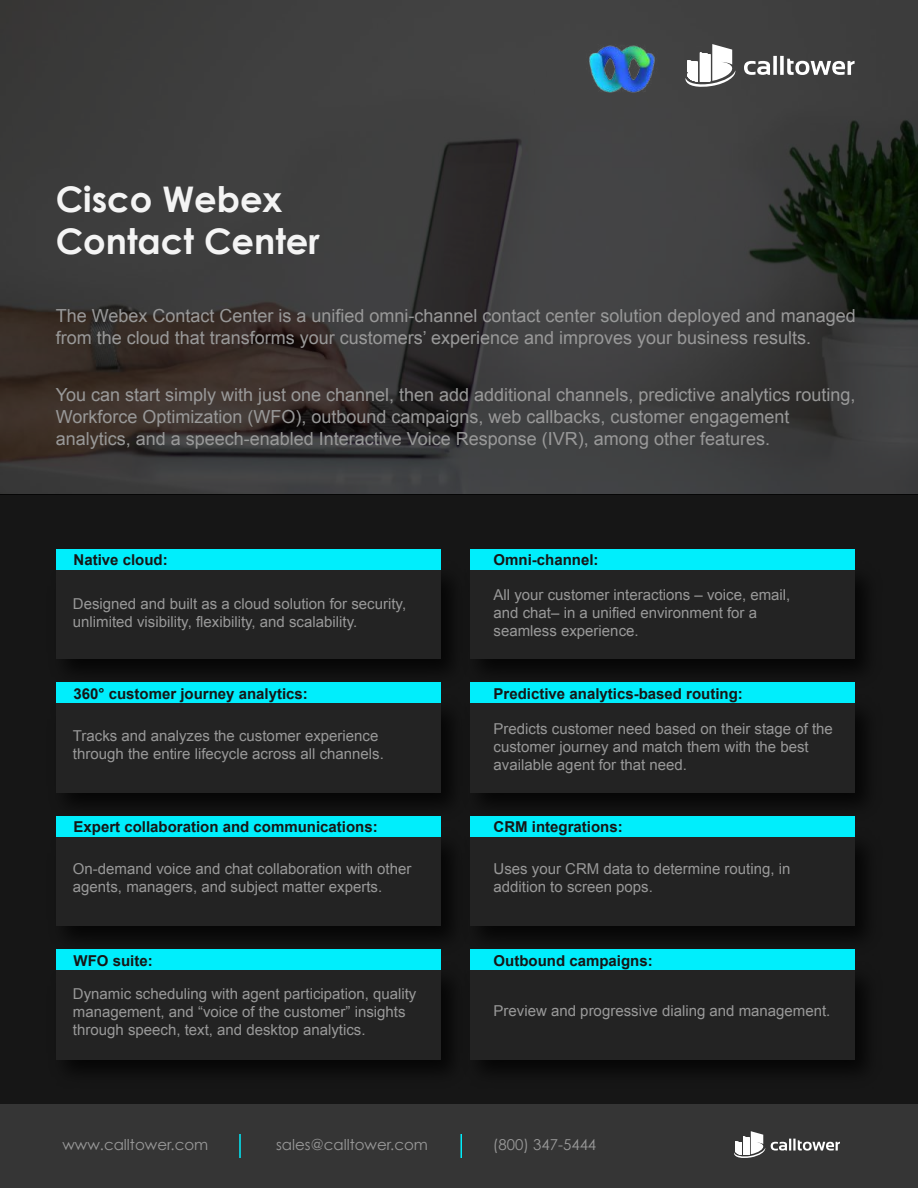
<style>
.page{position:relative;width:918px;height:1188px;background:#161616}
.page>*{position:absolute;margin:0;border:0;box-sizing:border-box;transform-origin:0 0}
.t1{font:700 35.25px/42.5px "Century Gothic";color:#f4f4f4}
.t2{font:18px/21.6px "Arial";color:#999}
.t3{font:15px/18px "Arial";color:#999}
.t4{font:700 15px "Arial";color:#161616}
.t5{font:15px "Century Gothic";color:#999}
</style>
<div class="page">
<div style="left:0;top:1104px;width:918px;height:84px;background:#353535"></div>
<svg style="left:734px;top:1131px;width:106px;height:27px"></svg>
<hr style="left:239px;top:1134px;width:2px;height:24px;background:#00edfb">
<hr style="left:460px;top:1134px;width:2px;height:24px;background:#00edfb">
<div style="left:68px;top:557px;width:381px;height:133px;background:#0d0d0d"></div>
<div style="left:56px;top:570px;width:384px;height:89px;background:#232323"></div>
<div style="left:482px;top:557px;width:381px;height:133px;background:#0d0d0d"></div>
<div style="left:470px;top:570px;width:384px;height:89px;background:#232323"></div>
<div style="left:56px;top:549px;width:384px;height:21px;background:#00eefc"></div>
<div style="left:470px;top:549px;width:384px;height:21px;background:#00eefc"></div>
<img style="left:56px;top:690px;width:393px;height:134px">
<div style="left:56px;top:703px;width:384px;height:89px;background:#232323"></div>
<img style="left:470px;top:690px;width:393px;height:134px">
<div style="left:470px;top:703px;width:384px;height:89px;background:#232323"></div>
<div style="left:56px;top:682px;width:384px;height:21px;background:#00eefc"></div>
<div style="left:470px;top:682px;width:384px;height:21px;background:#00eefc"></div>
<div style="left:68px;top:824px;width:381px;height:133px;background:#0d0d0d"></div>
<div style="left:56px;top:837px;width:384px;height:89px;background:#232323"></div>
<div style="left:482px;top:824px;width:381px;height:133px;background:#0d0d0d"></div>
<div style="left:470px;top:837px;width:384px;height:89px;background:#232323"></div>
<div style="left:56px;top:816px;width:384px;height:21px;background:#00eefc"></div>
<div style="left:470px;top:816px;width:384px;height:21px;background:#00eefc"></div>
<img style="left:56px;top:957px;width:393px;height:112px">
<div style="left:56px;top:970px;width:384px;height:89px;background:#232323"></div>
<img style="left:470px;top:957px;width:393px;height:112px">
<div style="left:470px;top:970px;width:384px;height:89px;background:#232323"></div>
<div style="left:56px;top:949px;width:384px;height:21px;background:#00eefc"></div>
<div style="left:470px;top:949px;width:384px;height:21px;background:#00eefc"></div>
<svg style="left:0;top:0;width:918px;height:494px;background:#393938"></svg>
<svg style="left:744px;top:56px;width:111px;height:19px;background:#8c8c8c"></svg>
<svg style="left:711px;top:44px;width:25px;height:43px"></svg>
<img style="left:532px;top:32px;width:179px;height:72px">
<h1 class="t1" style="left:56px;top:176px;width:266px">Cisco Webex<br>Contact Center</h1>
<p class="t2" style="left:56px;top:305px;width:802px">The Webex Contact Center is a unified omni-channel contact center solution deployed and managed from the cloud that transforms your customers’ experience and improves your business results.</p>
<p class="t2" style="left:56px;top:384px;width:801px">You can start simply with just one channel, then add additional channels, predictive analytics routing,<br>Workforce Optimization (WFO), outbound campaigns, web callbacks, customer engagement analytics, and a speech-enabled Interactive Voice Response (IVR), among other features.</p>
<p class="t4" style="left:74px;top:550px;width:96px">Native cloud:</p>
<p class="t4" style="left:494px;top:550px;width:107px">Omni-channel:</p>
<p class="t3" style="left:73px;top:595px;width:335px">Designed and built as a cloud solution for security, unlimited visibility, flexibility, and scalability.</p>
<p class="t3" style="left:494px;top:586px;width:298px">All your customer interactions – voice, email, and chat– in a unified environment for a seamless experience.</p>
<p class="t4" style="left:74px;top:683px;width:236px">360° customer journey analytics:</p>
<p class="t4" style="left:494px;top:683px;width:251px">Predictive analytics-based routing:</p>
<p class="t3" style="left:73px;top:727px;width:312px">Tracks and analyzes the customer experience through the entire lifecycle across all channels.</p>
<p class="t3" style="left:494px;top:720px;width:341px">Predicts customer need based on their stage of the customer journey and match them with the best available agent for that need.</p>
<p class="t4" style="left:74px;top:817px;width:306px">Expert collaboration and communications:</p>
<p class="t4" style="left:494px;top:817px;width:131px">CRM integrations:</p>
<p class="t3" style="left:73px;top:860px;width:340px">On-demand voice and chat collaboration with other agents, managers, and subject matter experts.</p>
<p class="t3" style="left:494px;top:860px;width:298px">Uses your CRM data to determine routing, in addition to screen pops.</p>
<p class="t4" style="left:74px;top:951px;width:81px">WFO suite:</p>
<p class="t4" style="left:494px;top:951px;width:161px">Outbound campaigns:</p>
<p class="t3" style="left:73px;top:985px;width:345px">Dynamic scheduling with agent participation, quality management, and “voice of the customer” insights through speech, text, and desktop analytics.</p>
<p class="t3" style="left:494px;top:1002px;width:338px">Preview and progressive dialing and management.</p>
<p class="t5" style="left:62px;top:1134px;width:147px">www.calltower.com</p>
<p class="t5" style="left:276px;top:1134px;width:153px">sales@calltower.com</p>
<p class="t5" style="left:493px;top:1134px;width:105px">(800) 347-5444</p>
</div>
